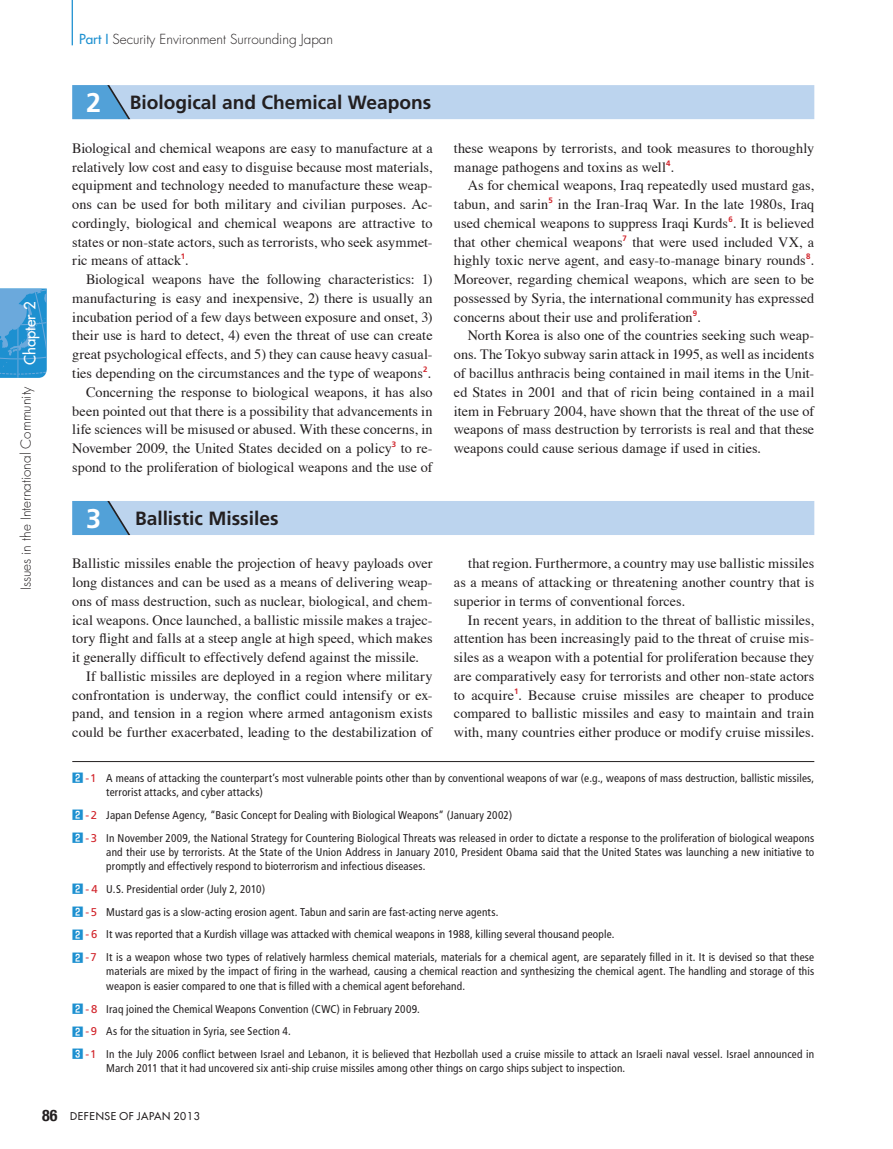
<style>
.page{position:relative;width:893px;height:1149px;background:#fff}
.page>*{position:absolute;margin:0;border:0;box-sizing:border-box;transform-origin:0 0}
.t1{font:700 27px "Frutiger";color:#fff}
.t2{font:700 19.2px "Frutiger";color:#231f20}
.t3{font:700 condensed 15.9px "Helvetica Neue";color:#231f20}
.t4{font:15px "Futura";color:#fff}
.t5{font:14.25px "Times";color:#231f20}
.t6{font:300 13.5px "Futura";color:#231f20}
.t7{font:condensed 11.25px/22.8px "Frutiger";letter-spacing:.015em;color:#231f20}
.t8{font:10.5px "Futura";letter-spacing:.06em;color:#231f20}
.s1{font-weight:400;color:#1d90d0}
.s2{font-family:"Shin Go Pro De";font-weight:700;font-stretch:normal;color:#1d90d0}
.s3{font-stretch:normal;color:#d1232a}
</style>
<div class="page">
<div style="left:72px;top:85px;width:742px;height:34px;background:#bcd4ee"></div>
<div style="left:72px;top:501px;width:742px;height:34px;background:#bcd4ee"></div>
<svg style="left:72px;top:85px;width:58px;height:34px"></svg>
<svg style="left:72px;top:501px;width:58px;height:34px"></svg>
<hr style="left:72px;top:761px;width:742px;height:1px;background:#231f20">
<hr style="left:72px;top:0;width:1px;height:45px;background:#1d90d0">
<svg style="left:0;top:288px;width:47px;height:90px;background:#3d9ad5"></svg>
<p class="t6" style="left:79px;top:31px;width:256px"><span class="s1">Part I</span> Security Environment Surrounding Japan</p>
<p class="t4" style="left:20px;top:365px;width:65px;rotate:-90deg">Chapter 2</p>
<p class="t6" style="left:18px;top:590px;width:205px;rotate:-90deg">Issues in the International Community</p>
<p class="t1" style="left:86px;top:87px;width:17px">2</p>
<p class="t2" style="left:130px;top:91px;width:303px">Biological and Chemical Weapons</p>
<p class="t5" style="left:72px;top:139px;width:362px">Biological and chemical weapons are easy to manufacture at a</p>
<p class="t5" style="left:72px;top:158px;width:362px">relatively low cost and easy to disguise because most materials,</p>
<p class="t5" style="left:72px;top:176px;width:362px">equipment and technology needed to manufacture these weap-</p>
<p class="t5" style="left:72px;top:195px;width:362px">ons can be used for both military and civilian purposes. Ac-</p>
<p class="t5" style="left:72px;top:214px;width:362px">cordingly, biological and chemical weapons are attractive to</p>
<p class="t5" style="left:72px;top:233px;width:362px">states or non-state actors, such as terrorists, who seek asymmet-</p>
<p class="t5" style="left:72px;top:251px;width:118px">ric means of attack<sup>1</sup>.</p>
<p class="t5" style="left:86px;top:270px;width:348px">Biological weapons have the following characteristics: 1)</p>
<p class="t5" style="left:72px;top:289px;width:362px">manufacturing is easy and inexpensive, 2) there is usually an</p>
<p class="t5" style="left:72px;top:308px;width:362px">incubation period of a few days between exposure and onset, 3)</p>
<p class="t5" style="left:72px;top:326px;width:362px">their use is hard to detect, 4) even the threat of use can create</p>
<p class="t5" style="left:72px;top:345px;width:362px">great psychological effects, and 5) they can cause heavy casual-</p>
<p class="t5" style="left:72px;top:364px;width:361px">ties depending on the circumstances and the type of weapons<sup>2</sup>.</p>
<p class="t5" style="left:86px;top:383px;width:348px">Concerning the response to biological weapons, it has also</p>
<p class="t5" style="left:72px;top:401px;width:362px">been pointed out that there is a possibility that advancements in</p>
<p class="t5" style="left:72px;top:420px;width:362px">life sciences will be misused or abused. With these concerns, in</p>
<p class="t5" style="left:72px;top:439px;width:362px">November 2009, the United States decided on a policy<sup>3</sup> to re-</p>
<p class="t5" style="left:72px;top:458px;width:362px">spond to the proliferation of biological weapons and the use of</p>
<p class="t1" style="left:86px;top:502px;width:17px">3</p>
<p class="t2" style="left:135px;top:507px;width:145px">Ballistic Missiles</p>
<p class="t5" style="left:72px;top:554px;width:362px">Ballistic missiles enable the projection of heavy payloads over</p>
<p class="t5" style="left:72px;top:573px;width:362px">long distances and can be used as a means of delivering weap-</p>
<p class="t5" style="left:72px;top:591px;width:362px">ons of mass destruction, such as nuclear, biological, and chem-</p>
<p class="t5" style="left:72px;top:610px;width:362px">ical weapons. Once launched, a ballistic missile makes a trajec-</p>
<p class="t5" style="left:72px;top:629px;width:362px">tory flight and falls at a steep angle at high speed, which makes</p>
<p class="t5" style="left:72px;top:648px;width:348px">it generally difficult to effectively defend against the missile.</p>
<p class="t5" style="left:86px;top:667px;width:348px">If ballistic missiles are deployed in a region where military</p>
<p class="t5" style="left:72px;top:685px;width:362px">confrontation is underway, the conflict could intensify or ex-</p>
<p class="t5" style="left:72px;top:704px;width:362px">pand, and tension in a region where armed antagonism exists</p>
<p class="t5" style="left:72px;top:723px;width:362px">could be further exacerbated, leading to the destabilization of</p>
<p class="t5" style="left:454px;top:139px;width:362px">these weapons by terrorists, and took measures to thoroughly</p>
<p class="t5" style="left:454px;top:158px;width:222px">manage pathogens and toxins as well<sup>4</sup>.</p>
<p class="t5" style="left:468px;top:176px;width:348px">As for chemical weapons, Iraq repeatedly used mustard gas,</p>
<p class="t5" style="left:454px;top:195px;width:362px">tabun, and sarin<sup>5</sup> in the Iran-Iraq War. In the late 1980s, Iraq</p>
<p class="t5" style="left:454px;top:214px;width:362px">used chemical weapons to suppress Iraqi Kurds<sup>6</sup>. It is believed</p>
<p class="t5" style="left:454px;top:233px;width:362px">that other chemical weapons<sup>7</sup> that were used included VX, a</p>
<p class="t5" style="left:454px;top:251px;width:362px">highly toxic nerve agent, and easy-to-manage binary rounds<sup>8</sup>.</p>
<p class="t5" style="left:454px;top:270px;width:362px">Moreover, regarding chemical weapons, which are seen to be</p>
<p class="t5" style="left:454px;top:289px;width:362px">possessed by Syria, the international community has expressed</p>
<p class="t5" style="left:454px;top:308px;width:249px">concerns about their use and proliferation<sup>9</sup>.</p>
<p class="t5" style="left:468px;top:326px;width:348px">North Korea is also one of the countries seeking such weap-</p>
<p class="t5" style="left:454px;top:345px;width:362px">ons. The Tokyo subway sarin attack in 1995, as well as incidents</p>
<p class="t5" style="left:454px;top:364px;width:362px">of bacillus anthracis being contained in mail items in the Unit-</p>
<p class="t5" style="left:454px;top:383px;width:362px">ed States in 2001 and that of ricin being contained in a mail</p>
<p class="t5" style="left:454px;top:401px;width:362px">item in February 2004, have shown that the threat of the use of</p>
<p class="t5" style="left:454px;top:420px;width:362px">weapons of mass destruction by terrorists is real and that these</p>
<p class="t5" style="left:454px;top:439px;width:309px">weapons could cause serious damage if used in cities.</p>
<p class="t5" style="left:468px;top:554px;width:348px">that region. Furthermore, a country may use ballistic missiles</p>
<p class="t5" style="left:454px;top:573px;width:362px">as a means of attacking or threatening another country that is</p>
<p class="t5" style="left:454px;top:592px;width:233px">superior in terms of conventional forces.</p>
<p class="t5" style="left:468px;top:610px;width:348px">In recent years, in addition to the threat of ballistic missiles,</p>
<p class="t5" style="left:454px;top:629px;width:362px">attention has been increasingly paid to the threat of cruise mis-</p>
<p class="t5" style="left:454px;top:648px;width:362px">siles as a weapon with a potential for proliferation because they</p>
<p class="t5" style="left:454px;top:667px;width:362px">are comparatively easy for terrorists and other non-state actors</p>
<p class="t5" style="left:454px;top:685px;width:362px">to acquire<sup>1</sup>. Because cruise missiles are cheaper to produce</p>
<p class="t5" style="left:454px;top:704px;width:362px">compared to ballistic missiles and easy to maintain and train</p>
<p class="t5" style="left:454px;top:723px;width:362px">with, many countries either produce or modify cruise missiles.</p>
<p class="t7" style="left:106px;top:770px;width:709px;line-height:14.2px;text-indent:-34px"><span class="s2">2</span> <span class="s3">-1</span> A means of attacking the counterpart’s most vulnerable points other than by conventional weapons of war (e.g., weapons of mass destruction, ballistic missiles, terrorist attacks, and cyber attacks)</p>
<p class="t7" style="left:72px;top:803px;width:743px"><span class="s2">2</span> <span class="s3">-2</span> Japan Defense Agency, “Basic Concept for Dealing with Biological Weapons” (January 2002)<br><span class="s2">2</span> <span class="s3">-3</span> In November 2009, the National Strategy for Countering Biological Threats was released in order to dictate a response to the proliferation of biological weapons</p>
<p class="t7" style="left:106px;top:844px;width:709px;line-height:14.2px">and their use by terrorists. At the State of the Union Address in January 2010, President Obama said that the United States was launching a new initiative to promptly and effectively respond to bioterrorism and infectious diseases.</p>
<p class="t7" style="left:72px;top:877px;width:743px"><span class="s2">2</span> <span class="s3">- 4</span> U.S. Presidential order (July 2, 2010)<br><span class="s2">2</span> <span class="s3">-5</span> Mustard gas is a slow-acting erosion agent. Tabun and sarin are fast-acting nerve agents.<br><span class="s2">2</span> <span class="s3">- 6</span> It was reported that a Kurdish village was attacked with chemical weapons in 1988, killing several thousand people.<br><span class="s2">2</span> <span class="s3">-7</span> It is a weapon whose two types of relatively harmless chemical materials, materials for a chemical agent, are separately filled in it. It is devised so that these</p>
<p class="t7" style="left:106px;top:964px;width:709px;line-height:14.2px">materials are mixed by the impact of firing in the warhead, causing a chemical reaction and synthesizing the chemical agent. The handling and storage of this weapon is easier compared to one that is filled with a chemical agent beforehand.</p>
<p class="t7" style="left:72px;top:996px;width:743px"><span class="s2">2</span> <span class="s3">- 8</span> Iraq joined the Chemical Weapons Convention (CWC) in February 2009.<br><span class="s2">2</span> <span class="s3">-9</span> As for the situation in Syria, see Section 4.<br><span class="s2">3</span> <span class="s3">-1</span> In the July 2006 conflict between Israel and Lebanon, it is believed that Hezbollah used a cruise missile to attack an Israeli naval vessel. Israel announced in</p>
<p class="t7" style="left:106px;top:1056px;width:520px">March 2011 that it had uncovered six anti-ship cruise missiles among other things on cargo ships subject to inspection.</p>
<p class="t3" style="left:42px;top:1101px;width:17px">86</p>
<p class="t8" style="left:70px;top:1109px;width:131px">DEFENSE OF JAPAN 2013</p>
</div>
